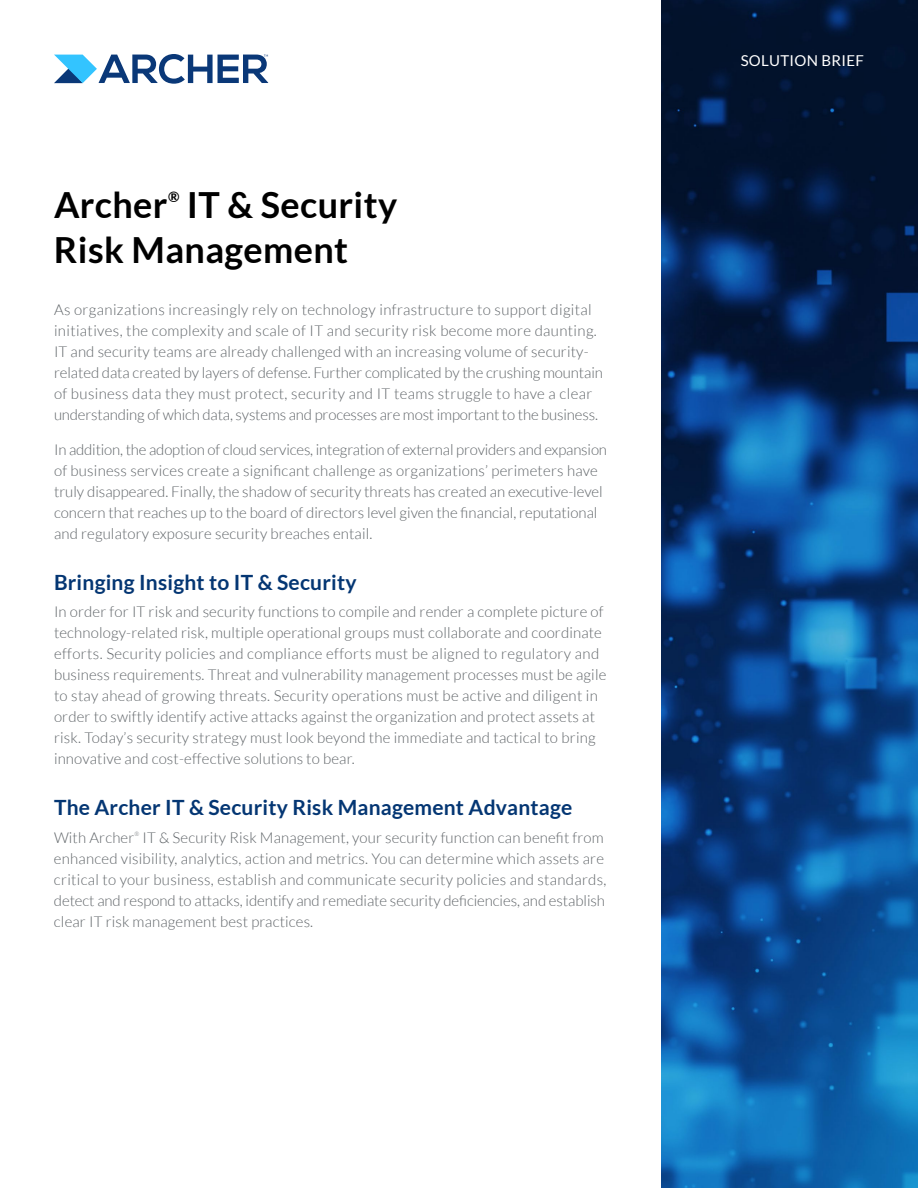
<style>
.page{position:relative;width:918px;height:1188px;background:#fff}
.page>*{position:absolute;margin:0;border:0;box-sizing:border-box;transform-origin:0 0}
.t1{font:700 36px/45px "Lato";letter-spacing:.01em;color:#000}
.t2{font:700 21px "Lato";letter-spacing:.01em;color:#043673}
.t3{font:300 15px/21px "Lato";letter-spacing:.01em;color:#5e6367}
.t4{font:15px "Lato";letter-spacing:.02em;color:#fff}
.t5{font:700 14.4px "Lato";color:#000}
.t6{font:300 6px "Lato";color:#5e6367}
</style>
<div class="page">
<svg style="left:54px;top:54px;width:214px;height:30px"></svg>
<img style="left:662px;top:0;width:256px;height:1188px">
<h1 class="t1" style="left:54px;top:182px;width:115px">Archer</h1>
<p class="t5" style="left:168px;top:188px;width:13px">®</p>
<h1 class="t1" style="left:54px;top:182px;width:345px;text-indent:133px">IT &amp; Security<br>Risk Management</h1>
<p class="t3" style="left:54px;top:299px;width:551px">As organizations increasingly rely on technology infrastructure to support digital initiatives, the complexity and scale of IT and security risk become more daunting.<br>IT and security teams are already challenged with an increasing volume of security&shy;related data created by layers of defense. Further complicated by the crushing mountain of business data they must protect, security and IT teams struggle to have a clear understanding of which data, systems and processes are most important to the business.</p>
<p class="t3" style="left:54px;top:439px;width:555px">In addition, the adoption of cloud services, integration of external providers and expansion of business services create a significant challenge as organizations’ perimeters have truly disappeared. Finally, the shadow of security threats has created an executive-level concern that reaches up to the board of directors level given the financial, reputational and regulatory exposure security breaches entail.</p>
<h2 class="t2" style="left:54px;top:570px;width:304px">Bringing Insight to IT &amp; Security</h2>
<p class="t3" style="left:54px;top:602px;width:554px">In order for IT risk and security functions to compile and render a complete picture of technology-related risk, multiple operational groups must collaborate and coordinate efforts. Security policies and compliance efforts must be aligned to regulatory and business requirements. Threat and vulnerability management processes must be agile to stay ahead of growing threats. Security operations must be active and diligent in order to swiftly identify active attacks against the organization and protect assets at risk. Today’s security strategy must look beyond the immediate and tactical to bring innovative and cost-effective solutions to bear.</p>
<h2 class="t2" style="left:54px;top:796px;width:520px">The Archer IT &amp; Security Risk Management Advantage</h2>
<p class="t3" style="left:54px;top:827px;width:82px">With Archer</p>
<p class="t6" style="left:135px;top:831px;width:6px">®</p>
<p class="t3" style="left:54px;top:827px;width:554px;text-indent:88px">IT &amp; Security Risk Management, your security function can benefit from enhanced visibility, analytics, action and metrics. You can determine which assets are critical to your business, establish and communicate security policies and standards, detect and respond to attacks, identify and remediate security deficiencies, and establish clear IT risk management best practices.</p>
<p class="t4" style="left:741px;top:52px;width:125px">SOLUTION BRIEF</p>
</div>
